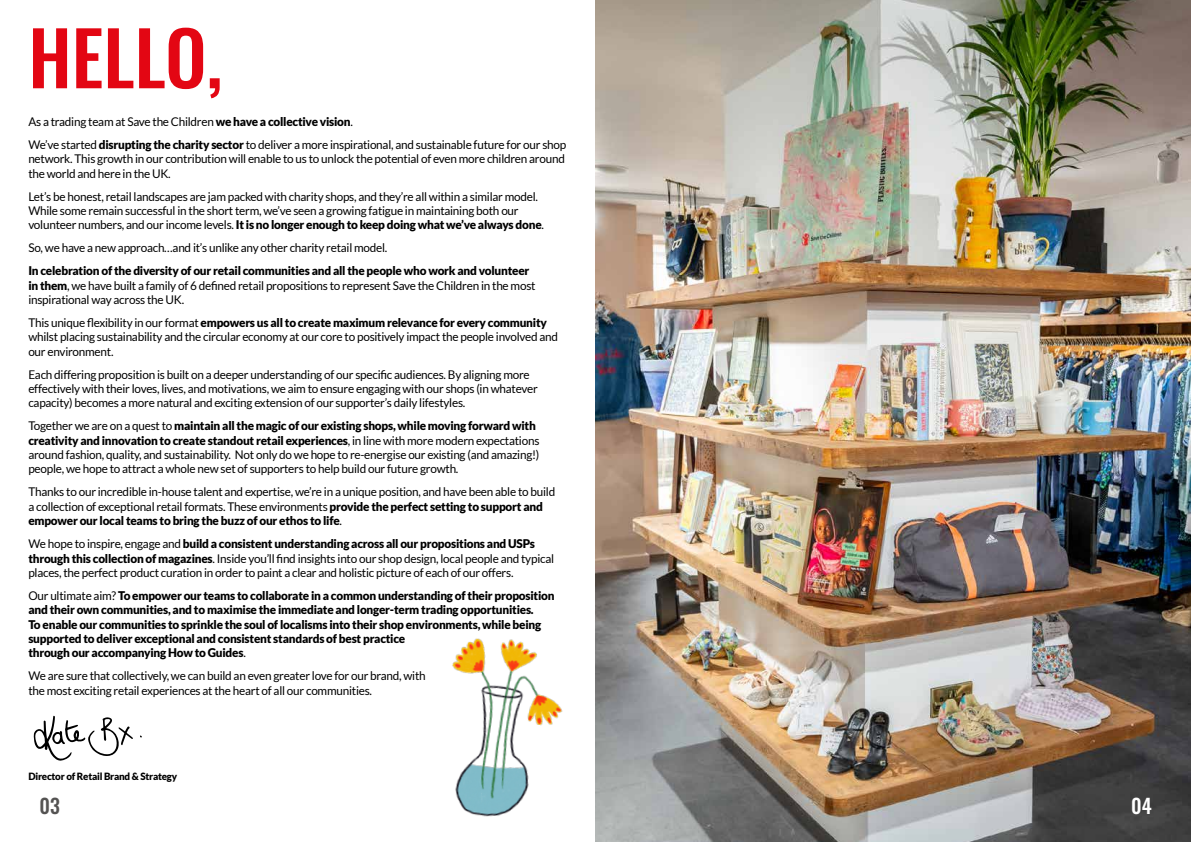
<style>
.page{position:relative;width:1191px;height:842px;background:#fff}
.page>*{position:absolute;margin:0;border:0;box-sizing:border-box;transform-origin:0 0}
.t1{font:500 74px "Oswald";color:#e30613}
.t2{font:500 20px "Oswald";color:#fff}
.t3{font:500 20px "Oswald";color:#545352}
.t4{font:12px/14.4px "Lato";letter-spacing:-.02em;color:#000}
.t5{font:900 12px/14.4px "Lato";letter-spacing:-.02em;color:#000}
.t6{font:900 10px "Lato";letter-spacing:-.02em;color:#000}
.s1{font-weight:900}
.s2{font-weight:400}
</style>
<div class="page">
<img style="left:595px;top:0;width:596px;height:842px">
<img style="left:452px;top:638px;width:111px;height:179px">
<svg style="left:34px;top:716px;width:99px;height:45px"></svg>
<h1 class="t1" style="left:28px;top:-8px;width:196px">HELLO,</h1>
<p class="t4" style="left:28px;top:110px;width:539px;line-height:22.9px">As a trading team at Save the Children <span class="s1">we have a collective vision</span>.<br>We’ve started <span class="s1">disrupting the charity sector</span> to deliver a more inspirational, and sustainable future for our shop</p>
<p class="t4" style="left:28px;top:152px;width:538px">network. This growth in our contribution will enable to us to unlock the potential of even more children around the world and here in the UK.</p>
<p class="t4" style="left:28px;top:189px;width:517px">Let’s be honest, retail landscapes are jam packed with charity shops, and they’re all within a similar model.<br>While some remain successful in the short term, we’ve seen a growing fatigue in maintaining both our volunteer numbers, and our income levels. <span class="s1">It is no longer enough to keep doing what we’ve always done</span>.</p>
<p class="t4" style="left:28px;top:241px;width:360px">So, we have a new approach…and it’s unlike any other charity retail model.</p>
<p class="t4" style="left:28px;top:263px;width:509px"><span class="s1">In celebration of the diversity of our retail communities and all the people who work and volunteer in them</span>, we have built a family of 6 defined retail propositions to represent Save the Children in the most inspirational way across the UK.</p>
<p class="t4" style="left:28px;top:315px;width:531px">This unique flexibility in our format <span class="s1">empowers us all to create maximum relevance for every community </span>whilst placing sustainability and the circular economy at our core to positively impact the people involved and our environment.</p>
<p class="t4" style="left:28px;top:367px;width:511px">Each differing proposition is built on a deeper understanding of our specific audiences. By aligning more effectively with their loves, lives, and motivations, we aim to ensure engaging with our shops (in whatever capacity) becomes a more natural and exciting extension of our supporter’s daily lifestyles.</p>
<p class="t4" style="left:28px;top:419px;width:512px">Together we are on a quest to <span class="s1">maintain all the magic of our existing shops, while moving forward with creativity and innovation to create standout retail experiences</span>, in line with more modern expectations around fashion, quality, and sustainability. Not only do we hope to re-energise our existing (and amazing!) people, we hope to attract a whole new set of supporters to help build our future growth.</p>
<p class="t4" style="left:28px;top:485px;width:528px">Thanks to our incredible in-house talent and expertise, we’re in a unique position, and have been able to build a collection of exceptional retail formats. These environments <span class="s1">provide the perfect setting to support and empower our local teams to bring the buzz of our ethos to life</span>.</p>
<p class="t4" style="left:28px;top:536px;width:527px">We hope to inspire, engage and <span class="s1">build a consistent understanding across all our propositions and USPs through this collection of magazines</span>. Inside you’ll find insights into our shop design, local people and typical places, the perfect product curation in order to paint a clear and holistic picture of each of our offers.</p>
<p class="t5" style="left:28px;top:588px;width:528px"><span class="s2">Our ultimate aim?</span> To empower our teams to collaborate in a common understanding of their proposition and their own communities, and to maximise the immediate and longer-term trading opportunities.<br>To enable our communities to sprinkle the soul of localisms into their shop environments, while being supported to deliver exceptional and consistent standards of best practice<br>through our accompanying How to Guides<span class="s2">.</span></p>
<p class="t4" style="left:28px;top:669px;width:399px">We are sure that collectively, we can build an even greater love for our brand, with the most exciting retail experiences at the heart of all our communities.</p>
<p class="t6" style="left:28px;top:770px;width:150px">Director of Retail Brand &amp; Strategy</p>
<h2 class="t3" style="left:39px;top:788px;width:22px">03</h2>
<h2 class="t2" style="left:1131px;top:788px;width:22px">04</h2>
</div>
